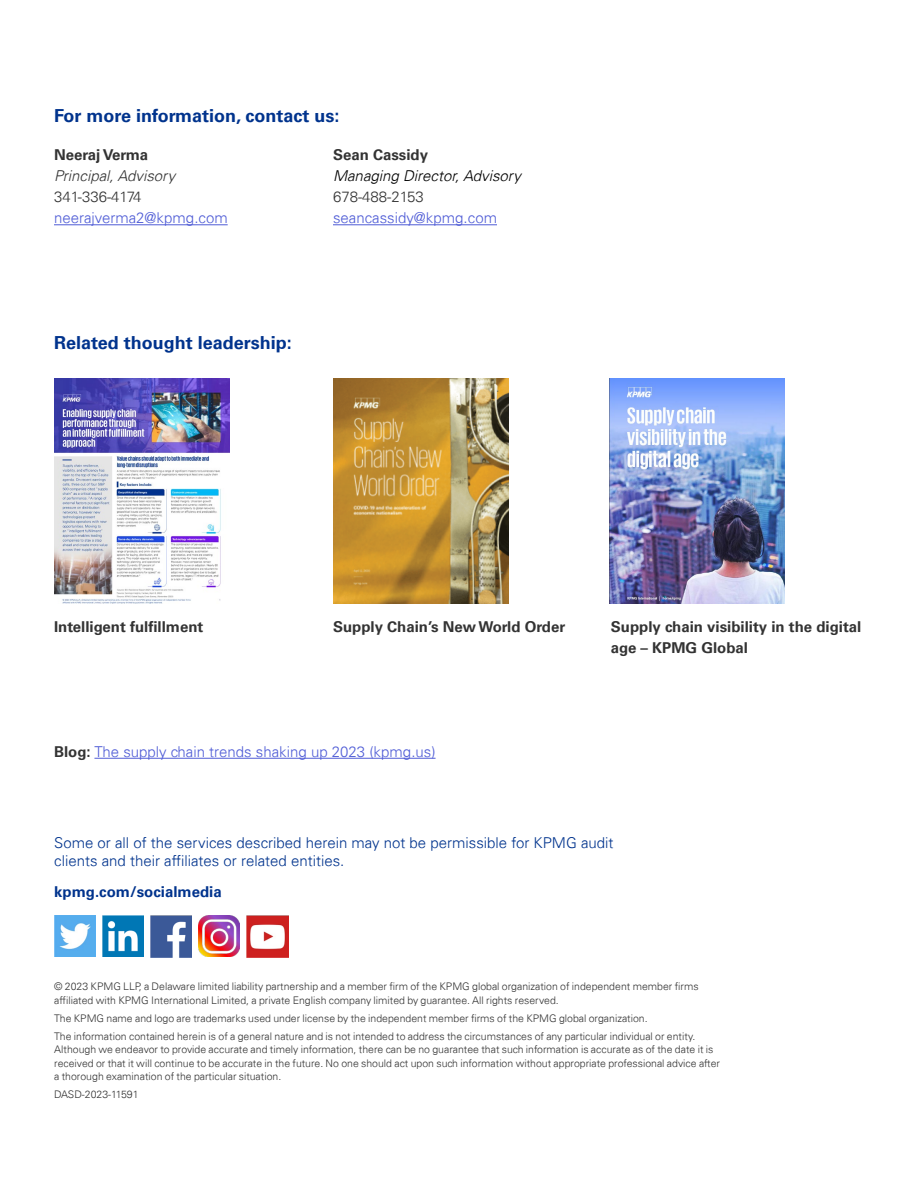
<style>
.page{position:relative;width:918px;height:1188px;background:#fff}
.page>*{position:absolute;margin:0;border:0;box-sizing:border-box;transform-origin:0 0}
.t1{font:700 18px "Univers 65";color:#00338d}
.t2{font:700 15px/21px "Univers 65";color:#333}
.t3{font:300 15px/18px "Univers 45";color:#00338d}
.t4{font:300 15px "Univers 45";color:#4f5cd6}
.t5{font:italic 300 15px "Univers 45";color:#000}
.t6{font:300 15px "Univers 45";color:#333}
.t7{font:700 15px "Univers 65";color:#00338d}
.t8{font:italic 300 15px "Univers 45";color:#333}
.t9{font:300 10.5px/13.5px "Univers 45";color:#333}
.s1{font-family:"Univers 65";font-weight:700;color:#333}
</style>
<div class="page">
<img style="left:151px;top:916px;width:41px;height:41px">
<img style="left:102px;top:916px;width:42px;height:41px">
<img style="left:54px;top:916px;width:42px;height:41px">
<img style="left:247px;top:916px;width:41px;height:41px">
<img style="left:199px;top:916px;width:41px;height:41px">
<hr style="left:54px;top:224px;width:174px;height:1px;background:#4f5cd6">
<hr style="left:333px;top:224px;width:164px;height:1px;background:#4f5cd6">
<img style="left:54px;top:379px;width:175px;height:224px">
<img style="left:333px;top:379px;width:175px;height:224px">
<img style="left:609px;top:379px;width:176px;height:224px">
<hr style="left:94px;top:758px;width:342px;height:1px;background:#4f5cd6">
<h1 class="t1" style="left:54px;top:105px;width:287px">For more information, contact us:</h1>
<h2 class="t2" style="left:54px;top:145px;width:96px">Neeraj Verma</h2>
<h2 class="t8" style="left:54px;top:167px;width:123px">Principal, Advisory</h2>
<h2 class="t6" style="left:54px;top:188px;width:89px">341-336-4174</h2>
<h2 class="t4" style="left:54px;top:209px;width:175px">neerajverma2@kpmg.com</h2>
<h2 class="t2" style="left:333px;top:145px;width:97px">Sean Cassidy</h2>
<h2 class="t5" style="left:333px;top:167px;width:189px">Managing Director, Advisory</h2>
<h2 class="t6" style="left:333px;top:188px;width:92px">678-488-2153</h2>
<h2 class="t4" style="left:333px;top:209px;width:166px">seancassidy@kpmg.com</h2>
<h1 class="t1" style="left:54px;top:332px;width:239px">Related thought leadership:</h1>
<h2 class="t2" style="left:54px;top:616px;width:151px">Intelligent fulfillment</h2>
<h2 class="t2" style="left:333px;top:616px;width:234px">Supply Chain’s New World Order</h2>
<h2 class="t2" style="left:611px;top:616px;width:252px">Supply chain visibility in the digital age – KPMG Global</h2>
<h2 class="t4" style="left:54px;top:742px;width:383px"><span class="s1">Blog:</span> The supply chain trends shaking up 2023 (kpmg.us)</h2>
<h2 class="t3" style="left:54px;top:834px;width:561px">Some or all of the services described herein may not be permissible for KPMG audit clients and their affiliates or related entities.</h2>
<h2 class="t7" style="left:54px;top:883px;width:169px">kpmg.com/socialmedia</h2>
<p class="t9" style="left:54px;top:980px;width:646px">© 2023 KPMG LLP, a Delaware limited liability partnership and a member firm of the KPMG global organization of independent member firms affiliated with KPMG International Limited, a private English company limited by guarantee. All rights reserved.</p>
<p class="t9" style="left:54px;top:1009px;width:643px;line-height:18px">The KPMG name and logo are trademarks used under license by the independent member firms of the KPMG global organization.<br>The information contained herein is of a general nature and is not intended to address the circumstances of any particular individual or entity.</p>
<p class="t9" style="left:54px;top:1043px;width:667px">Although we endeavor to provide accurate and timely information, there can be no guarantee that such information is accurate as of the date it is received or that it will continue to be accurate in the future. No one should act upon such information without appropriate professional advice after a thorough examination of the particular situation.</p>
<p class="t9" style="left:54px;top:1088px;width:86px">DASD-2023-11591</p>
</div>
